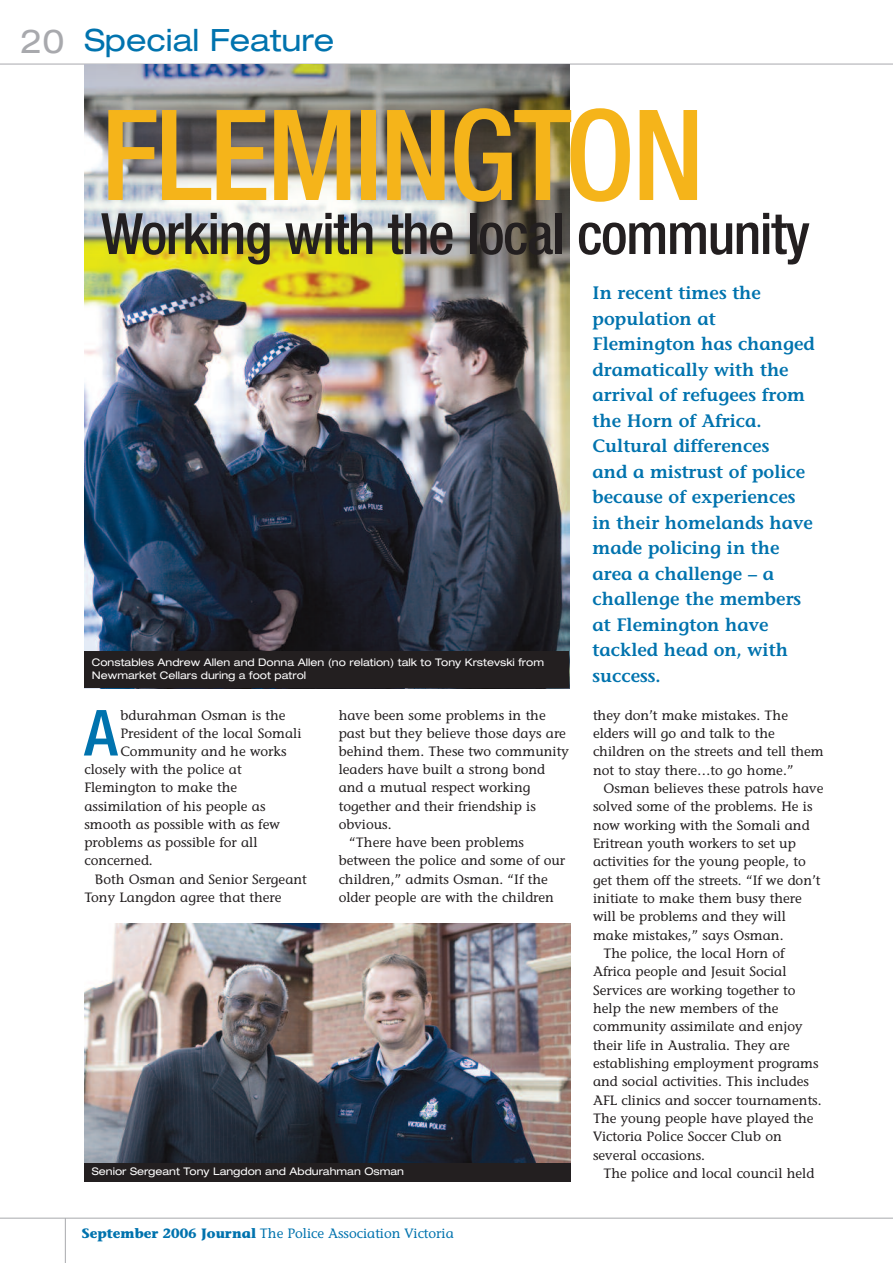
<style>
.page{position:relative;width:893px;height:1263px;background:#fff}
.page>*{position:absolute;margin:0;border:0;box-sizing:border-box;transform-origin:0 0}
.t1{font:500 condensed 126px "Helvetica Neue";letter-spacing:-.025em;color:#f5b41a}
.t2{font:500 condensed 63.6px "Helvetica Neue";color:#0073ae}
.t3{font:500 condensed 57px "Helvetica Neue";letter-spacing:-.025em;color:#231f20}
.t4{font:expanded 30.75px "Helvetica Neue";color:#0073ae}
.t5{font:600 18px/25.5px "Stone Informal";color:#0073ae}
.t6{font:13.5px/18.3px "Stone Informal";color:#231f20}
.t7{font:13.5px "Stone Informal";color:#0073ae}
.t8{font:expanded 10.5px/13.5px "Helvetica Neue";color:#fff}
.s1{font-size:33px;color:#a8a9ad}
.s2{font-weight:700}
</style>
<div class="page">
<hr style="left:65px;top:1218px;width:1px;height:45px;background:#a8a9ad">
<hr style="left:0;top:1218px;width:893px;height:1px;background:#a8a9ad">
<hr style="left:0;top:64px;width:893px;height:1px;background:#a8a9ad">
<img style="left:85px;top:64px;width:484px;height:588px">
<img style="left:84px;top:923px;width:487px;height:240px">
<div style="left:84px;top:652px;width:485px;height:36px;background:#231f20"></div>
<div style="left:84px;top:1163px;width:487px;height:18px;background:#231f20"></div>
<h3 class="t4" style="left:21px;top:29px;width:315px"><span class="s1">20</span> Special Feature</h3>
<h1 class="t1" style="left:101px;top:110px;width:605px">FLEMINGTON</h1>
<h3 class="t3" style="left:101px;top:213px;width:710px">Working with the local community</h3>
<p class="t5" style="left:592px;top:282px;width:224px">In recent times the population at<br>Flemington has changed dramatically with the arrival of refugees from the Horn of Africa.<br>Cultural differences<br>and a mistrust of police because of experiences in their homelands have made policing in the area a challenge – a challenge the members at Flemington have tackled head on, with success.</p>
<p class="t8" style="left:92px;top:656px;width:454px">Constables Andrew Allen and Donna Allen (no relation) talk to Tony Krstevski from<br>Newmarket Cellars during a foot patrol</p>
<h2 class="t2" style="left:84px;top:710px;width:35px">A</h2>
<p class="t6" style="left:120px;top:706px;width:167px">bdurahman Osman is the</p>
<p class="t6" style="left:120px;top:724px;width:183px">President of the local Somali</p>
<p class="t6" style="left:120px;top:742px;width:168px">Community and he works</p>
<p class="t6" style="left:84px;top:760px;width:159px">closely with the police at</p>
<p class="t6" style="left:84px;top:779px;width:154px">Flemington to make the</p>
<p class="t6" style="left:84px;top:797px;width:183px">assimilation of his people as</p>
<p class="t6" style="left:84px;top:815px;width:197px">smooth as possible with as few</p>
<p class="t6" style="left:84px;top:833px;width:175px">problems as possible for all</p>
<p class="t6" style="left:84px;top:852px;width:70px">concerned.</p>
<p class="t6" style="left:95px;top:870px;width:213px">Both Osman and Senior Sergeant</p>
<p class="t6" style="left:84px;top:888px;width:199px">Tony Langdon agree that there</p>
<p class="t6" style="left:339px;top:706px;width:209px">have been some problems in the</p>
<p class="t6" style="left:339px;top:724px;width:229px">past but they believe those days are</p>
<p class="t6" style="left:339px;top:742px;width:232px">behind them. These two community</p>
<p class="t6" style="left:339px;top:760px;width:208px">leaders have built a strong bond</p>
<p class="t6" style="left:339px;top:779px;width:193px">and a mutual respect working</p>
<p class="t6" style="left:339px;top:797px;width:199px">together and their friendship is</p>
<p class="t6" style="left:339px;top:815px;width:54px">obvious.</p>
<p class="t6" style="left:349px;top:833px;width:176px">“There have been problems</p>
<p class="t6" style="left:339px;top:852px;width:228px">between the police and some of our</p>
<p class="t6" style="left:339px;top:870px;width:211px">children,” admits Osman. “If the</p>
<p class="t6" style="left:339px;top:888px;width:217px">older people are with the children</p>
<p class="t8" style="left:92px;top:1166px;width:314px">Senior Sergeant Tony Langdon and Abdurahman Osman</p>
<p class="t7" style="left:82px;top:1226px;width:373px"><span class="s2">September 2006 Journal</span> The Police Association Victoria</p>
<p class="t6" style="left:593px;top:706px;width:232px">they don’t make mistakes. The elders will go and talk to the children on the streets and tell them not to stay there…to go home.”</p>
<p class="t6" style="left:603px;top:779px;width:221px">Osman believes these patrols have</p>
<p class="t6" style="left:593px;top:797px;width:221px">solved some of the problems. He is</p>
<p class="t6" style="left:593px;top:816px;width:218px">now working with the Somali and</p>
<p class="t6" style="left:593px;top:834px;width:204px">Eritrean youth workers to set up</p>
<p class="t6" style="left:593px;top:852px;width:214px">activities for the young people, to</p>
<p class="t6" style="left:593px;top:871px;width:229px">get them off the streets. “If we don’t</p>
<p class="t6" style="left:593px;top:889px;width:210px">initiate to make them busy there</p>
<p class="t6" style="left:593px;top:907px;width:194px">will be problems and they will</p>
<p class="t6" style="left:593px;top:926px;width:192px">make mistakes,” says Osman.</p>
<p class="t6" style="left:603px;top:944px;width:183px">The police, the local Horn of</p>
<p class="t6" style="left:593px;top:962px;width:195px">Africa people and Jesuit Social</p>
<p class="t6" style="left:593px;top:981px;width:204px">Services are working together to</p>
<p class="t6" style="left:593px;top:999px;width:187px">help the new members of the</p>
<p class="t6" style="left:593px;top:1017px;width:211px">community assimilate and enjoy</p>
<p class="t6" style="left:593px;top:1036px;width:198px">their life in Australia. They are</p>
<p class="t6" style="left:593px;top:1054px;width:227px">establishing employment programs</p>
<p class="t6" style="left:593px;top:1072px;width:217px">and social activities. This includes</p>
<p class="t6" style="left:593px;top:1091px;width:230px">AFL clinics and soccer tournaments.</p>
<p class="t6" style="left:593px;top:1109px;width:222px">The young people have played the</p>
<p class="t6" style="left:593px;top:1128px;width:190px">Victoria Police Soccer Club on</p>
<p class="t6" style="left:593px;top:1146px;width:114px">several occasions.</p>
<p class="t6" style="left:603px;top:1164px;width:212px">The police and local council held</p>
</div>
